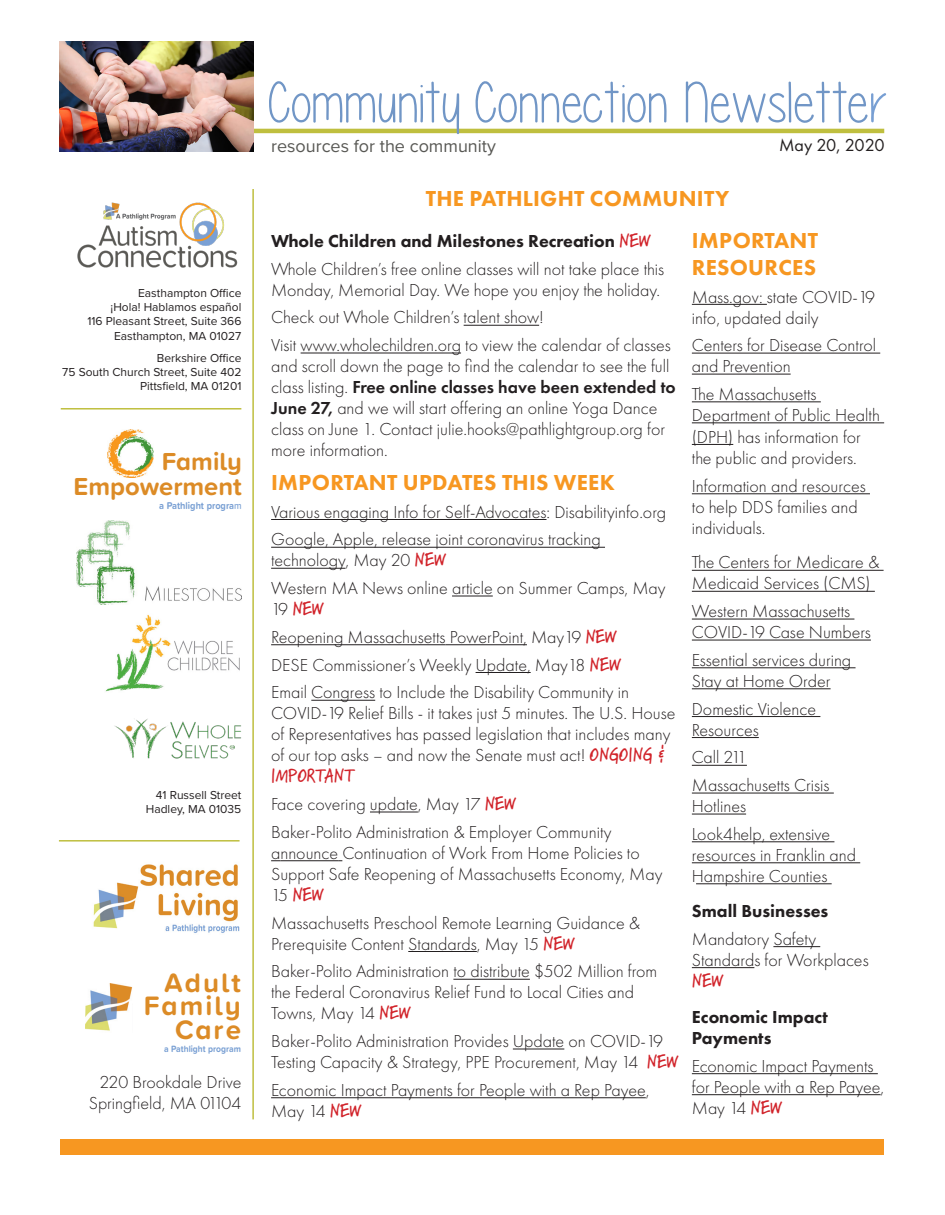
<style>
.page{position:relative;width:945px;height:1215px;background:#fff}
.page>*{position:absolute;margin:0;border:0;box-sizing:border-box;transform-origin:0 0}
.t1{font:58.5px "Please write me a song";color:#7196c6}
.Cover_page_name{font:700 27.75px/23.7px "Proxima Soft";letter-spacing:.075em;color:#dc8b26;text-align:right}
.t2{font:700 25.5px/24.8px "Proxima Soft";color:#dc8b26;text-align:right}
.t3{font:800 22.5px/27px "Futura PT";letter-spacing:.01em;color:#f79721}
.t4{font:21px "Skippy Sharp";color:#d1232a}
.t5{font:300 18px/21px "Futura PT";color:#231f20}
.t6{font:800 18px/21.6px "Futura PT";color:#231f20}
.t7{font:18px "Proxima Nova";color:#585854}
.t8{font:18px "Futura PT";letter-spacing:-.01em;color:#231f20}
.t9{font:12px "Proxima Nova";color:#231f20}
.t10{font:700 10.2px "Proxima Soft";color:#789fd3;scale:.9 1}
.t11{font:700 9.45px "Proxima Soft";color:#789fd3;scale:.9 1}
.s1{font-weight:500}
.s2{color:#789fd3}
.s3{font-family:"Skippy Sharp";font-weight:400;font-size:21px;color:#d1232a}
.s4{font-weight:600}
.s5{font-family:"Futura PT";font-weight:300;font-size:18px;color:#231f20}
</style>
<div class="page">
<hr style="left:464px;top:325px;width:75px;height:1px;background:#231f20">
<hr style="left:301px;top:353px;width:160px;height:1px;background:#231f20">
<hr style="left:271px;top:519px;width:276px;height:1px;background:#231f20">
<hr style="left:271px;top:547px;width:334px;height:1px;background:#231f20">
<hr style="left:271px;top:568px;width:75px;height:1px;background:#231f20">
<hr style="left:452px;top:596px;width:41px;height:1px;background:#231f20">
<hr style="left:271px;top:644px;width:175px;height:1px;background:#231f20">
<hr style="left:446px;top:644px;width:81px;height:1px;background:#231f20">
<hr style="left:476px;top:672px;width:51px;height:1px;background:#231f20">
<hr style="left:311px;top:700px;width:64px;height:1px;background:#231f20">
<hr style="left:370px;top:812px;width:48px;height:1px;background:#231f20">
<hr style="left:280px;top:860px;width:58px;height:1px;background:#231f20">
<hr style="left:408px;top:951px;width:69px;height:1px;background:#231f20">
<hr style="left:453px;top:979px;width:77px;height:1px;background:#231f20">
<hr style="left:513px;top:1049px;width:51px;height:1px;background:#231f20">
<hr style="left:271px;top:1097px;width:375px;height:1px;background:#231f20">
<img style="left:77px;top:202px;width:161px;height:66px">
<hr style="left:253px;top:129px;width:631px;height:4px;background:#bfbf3f">
<img style="left:107px;top:429px;width:47px;height:49px">
<img style="left:60px;top:42px;width:193px;height:110px">
<hr style="left:252px;top:189px;width:2px;height:930px;background:#bfbf3f">
<img style="left:105px;top:614px;width:135px;height:78px">
<img style="left:76px;top:521px;width:165px;height:83px">
<img style="left:114px;top:705px;width:140px;height:76px">
<img style="left:85px;top:984px;width:48px;height:47px">
<img style="left:93px;top:864px;width:147px;height:69px">
<hr style="left:61px;top:408px;width:180px;height:2px;background:#bfbf3f">
<hr style="left:59px;top:840px;width:181px;height:2px;background:#bfbf3f">
<div style="left:61px;top:1139px;width:823px;height:15px;background:#f79721"></div>
<hr style="left:692px;top:304px;width:75px;height:1px;background:#231f20">
<hr style="left:692px;top:353px;width:188px;height:1px;background:#231f20">
<hr style="left:692px;top:374px;width:99px;height:1px;background:#231f20">
<hr style="left:692px;top:401px;width:129px;height:1px;background:#231f20">
<hr style="left:692px;top:422px;width:192px;height:1px;background:#231f20">
<hr style="left:692px;top:444px;width:41px;height:1px;background:#231f20">
<hr style="left:692px;top:493px;width:178px;height:1px;background:#231f20">
<hr style="left:692px;top:570px;width:192px;height:1px;background:#231f20">
<hr style="left:692px;top:591px;width:183px;height:1px;background:#231f20">
<hr style="left:692px;top:619px;width:162px;height:1px;background:#231f20">
<hr style="left:692px;top:640px;width:179px;height:1px;background:#231f20">
<hr style="left:692px;top:667px;width:164px;height:1px;background:#231f20">
<hr style="left:692px;top:688px;width:139px;height:1px;background:#231f20">
<hr style="left:692px;top:716px;width:128px;height:1px;background:#231f20">
<hr style="left:692px;top:737px;width:67px;height:1px;background:#231f20">
<hr style="left:692px;top:765px;width:55px;height:1px;background:#231f20">
<hr style="left:692px;top:793px;width:142px;height:1px;background:#231f20">
<hr style="left:692px;top:814px;width:54px;height:1px;background:#231f20">
<hr style="left:692px;top:841px;width:142px;height:1px;background:#231f20">
<hr style="left:692px;top:862px;width:168px;height:1px;background:#231f20">
<hr style="left:696px;top:883px;width:136px;height:1px;background:#231f20">
<hr style="left:773px;top:946px;width:47px;height:1px;background:#231f20">
<hr style="left:692px;top:967px;width:62px;height:1px;background:#231f20">
<hr style="left:692px;top:1073px;width:186px;height:1px;background:#231f20">
<hr style="left:692px;top:1094px;width:189px;height:1px;background:#231f20">
<p class="t9" style="left:138px;top:284px;width:105px">Easthampton Office</p>
<p class="t9" style="left:111px;top:298px;width:132px">¡Hola! Hablamos español</p>
<p class="t9" style="left:87px;top:312px;width:156px">116 Pleasant Street, Suite 366</p>
<p class="t9" style="left:114px;top:327px;width:129px">Easthampton, MA 01027</p>
<p class="t9" style="left:157px;top:349px;width:86px">Berkshire Office</p>
<p class="t9" style="left:62px;top:363px;width:181px">75 South Church Street, Suite 402</p>
<p class="t9" style="left:140px;top:377px;width:103px">Pittsfield, MA 01201</p>
<p class="t2" style="left:73px;top:449px;width:170px">Family<br>Empowerment</p>
<p class="t10" style="left:159px;top:498px;width:93px">a Pathlight progra<span class="s1">m</span></p>
<p class="t9" style="left:156px;top:786px;width:87px">41 Russell Street</p>
<p class="t9" style="left:146px;top:800px;width:97px">Hadley, MA 01035</p>
<p class="Cover_page_name" style="left:144px;top:970px;width:99px">Adult<br>Family<br>Care</p>
<p class="t11" style="left:164px;top:1042px;width:87px">a Pathlight program</p>
<p class="t5" style="left:99px;top:1071px;width:143px">220 Brookdale Drive</p>
<p class="t5" style="left:89px;top:1092px;width:154px">Springfield, MA 01104</p>
<p class="t1" style="left:269px;top:72px;width:621px">Community Connection Newslette<span class="s2">r</span></p>
<p class="t7" style="left:271px;top:132px;width:226px">resources for the community</p>
<p class="t8" style="left:779px;top:135px;width:107px">May 20, 2020</p>
<p class="t3" style="left:426px;top:184px;width:305px">THE PATHLIGHT COMMUNITY</p>
<p class="t3" style="left:692px;top:226px;width:128px">IMPORTANT<br>RESOURCES</p>
<p class="t5" style="left:692px;top:286px;width:185px">Mass.gov: state COVID-19 info, updated daily</p>
<p class="t5" style="left:692px;top:335px;width:186px">Centers for Disease Control and Prevention</p>
<p class="t5" style="left:692px;top:383px;width:190px;line-height:21.5px">The Massachusetts<br>Department of Public Health (DPH) has information for the public and providers.</p>
<p class="t5" style="left:692px;top:476px;width:175px">Information and resources to help DDS families and individuals.</p>
<p class="t5" style="left:692px;top:552px;width:189px">The Centers for Medicare &amp;<br>Medicaid Services (CMS)</p>
<p class="t5" style="left:692px;top:601px;width:181px">Western Massachusetts<br>COVID-19 Case Numbers</p>
<p class="t5" style="left:692px;top:650px;width:161px">Essential services during<br>Stay at Home Order</p>
<p class="t5" style="left:692px;top:698px;width:126px">Domestic Violence<br>Resources</p>
<p class="t5" style="left:692px;top:747px;width:57px">Call 211</p>
<p class="t5" style="left:692px;top:775px;width:139px">Massachusetts Crisis<br>Hotlines</p>
<p class="t5" style="left:692px;top:824px;width:166px">Look4help, extensive resources in Franklin and<br>Hampshire Counties</p>
<p class="t6" style="left:692px;top:900px;width:138px">Small Businesses</p>
<p class="t5" style="left:692px;top:928px;width:178px">Mandatory Safety<br>Standards for Workplaces</p>
<p class="t4" style="left:692px;top:966px;width:33px">NEW</p>
<p class="t6" style="left:692px;top:1005px;width:138px">Economic Impact<br>Payments</p>
<p class="t5" style="left:692px;top:1056px;width:194px">Economic Impact Payments for People with a Rep Payee,<br>May 14 <span class="s3">NEW</span></p>
<p class="t6" style="left:271px;top:230px;width:381px">Whole Children and Milestones Recreation <span class="s3">NEW</span></p>
<p class="t5" style="left:271px;top:258px;width:395px">Whole Children’s free online classes will not take place this<br>Monday, Memorial Day. We hope you enjoy the holiday.</p>
<p class="t5" style="left:271px;top:307px;width:274px">Check out Whole Children’s talent show!</p>
<p class="t5" style="left:271px;top:335px;width:406px">Visit www.wholechildren.org to view the calendar of classes and scroll down the page to find the calendar to see the full class listing. <span class="s4">Free online classes have been extended to June 27,</span> and we will start offering an online Yoga Dance class on June 1. Contact julie.hooks@pathlightgroup.org for more information.</p>
<p class="t3" style="left:271px;top:469px;width:345px">IMPORTANT UPDATES THIS WEEK</p>
<p class="t5" style="left:271px;top:501px;width:397px">Various engaging Info for Self-Advocates: Disabilityinfo.org</p>
<p class="t5" style="left:271px;top:529px;width:331px">Google, Apple, release joint coronavirus tracking technology, May 20 <span class="s3">NEW</span></p>
<p class="t5" style="left:271px;top:578px;width:396px">Western MA News online article on Summer Camps, May</p>
<p class="t4" style="left:271px;top:593px;width:54px"><span class="s5">19</span> NEW</p>
<p class="t5" style="left:271px;top:627px;width:347px">Reopening Massachusetts PowerPoint, May19 <span class="s3">NEW</span></p>
<p class="t5" style="left:271px;top:654px;width:352px">DESE Commissioner’s Weekly Update, May18 <span class="s3">NEW</span></p>
<p class="t5" style="left:271px;top:682px;width:406px">Email Congress to Include the Disability Community in COVID-19 Relief Bills - it takes just 5 minutes. The U.S. House of Representatives has passed legislation that includes many of our top asks – and now the Senate must act! <span class="s3">ONGOING &amp;</span></p>
<p class="t4" style="left:271px;top:761px;width:86px">IMPORTANT</p>
<p class="t5" style="left:271px;top:794px;width:247px">Face covering update, May 17 <span class="s3">NEW</span></p>
<p class="t5" style="left:271px;top:822px;width:393px">Baker-Polito Administration &amp; Employer Community announce Continuation of Work From Home Policies to<br>Support Safe Reopening of Massachusetts Economy, May</p>
<p class="t4" style="left:271px;top:879px;width:54px"><span class="s5">15</span> NEW</p>
<p class="t5" style="left:271px;top:912px;width:371px">Massachusetts Preschool Remote Learning Guidance &amp;<br>Prerequisite Content Standards, May 15 <span class="s3">NEW</span></p>
<p class="t5" style="left:271px;top:961px;width:388px">Baker-Polito Administration to distribute $502 Million from the Federal Coronavirus Relief Fund to Local Cities and<br>Towns, May 14 <span class="s3">NEW</span></p>
<p class="t5" style="left:271px;top:1031px;width:409px">Baker-Polito Administration Provides Update on COVID-19<br>Testing Capacity &amp; Strategy, PPE Procurement, May 14 <span class="s3">NEW</span></p>
<p class="t5" style="left:271px;top:1080px;width:380px">Economic Impact Payments for People with a Rep Payee,<br>May 14 <span class="s3">NEW</span></p>
</div>
